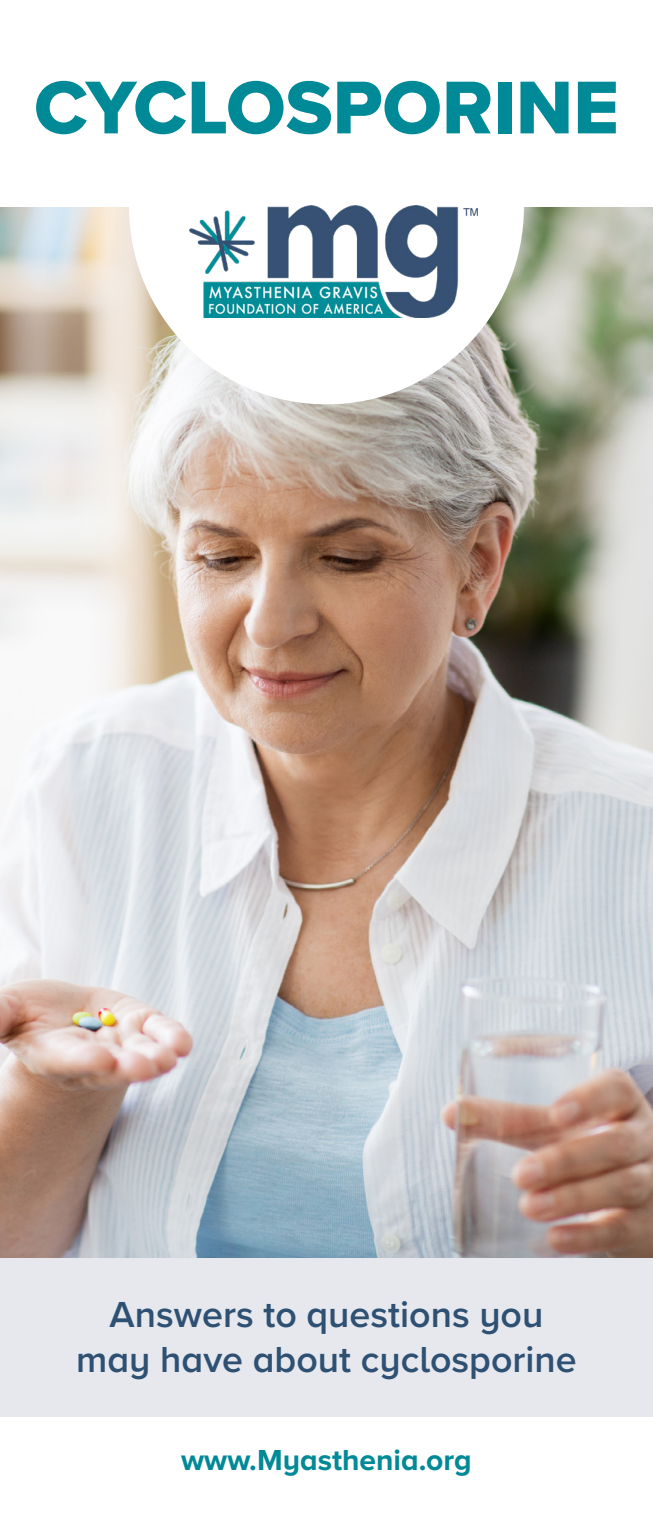
<style>
.page{position:relative;width:653px;height:1530px;background:#fff}
.page>*{position:absolute;margin:0;border:0;box-sizing:border-box;transform-origin:0 0}
.t1{font:77.5px "Proxima Nova Extrabld";color:#008996}
.t2{font:600 37.5px "Proxima Nova";color:#2e5072}
.Heading_Proxima_Nova{font:700 30px "Proxima Nova";color:#008996}
</style>
<div class="page">
<div style="left:0;top:1258px;width:652px;height:159px;background:#e6e8ee"></div>
<img style="left:0;top:207px;width:652px;height:1050px">
<div style="left:129px;top:10px;width:395px;height:394px;background:#fff;border-radius:50%"></div>
<img style="left:189px;top:206px;width:288px;height:111px">
<p class="t1" style="left:34px;top:50px;width:586px">CYCLOSPORINE</p>
<p class="t2" style="left:110px;top:1286px;width:435px">Answers to questions you</p>
<p class="t2" style="left:76px;top:1331px;width:502px">may have about cyclosporine</p>
<p class="Heading_Proxima_Nova" style="left:181px;top:1443px;width:292px">www.Myasthenia.org</p>
</div>
